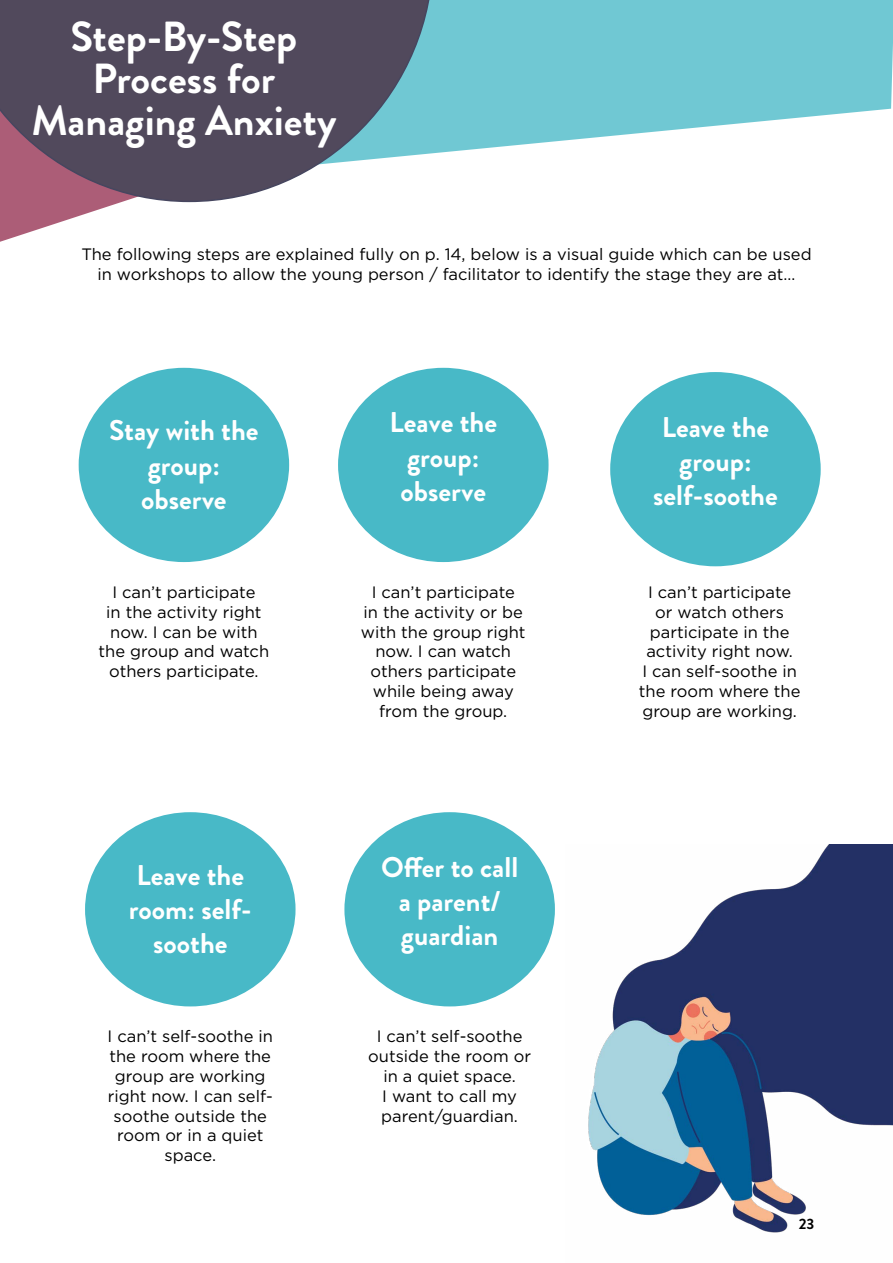
<style>
.page{position:relative;width:893px;height:1263px;background:#fff}
.page>*{position:absolute;margin:0;border:0;box-sizing:border-box;transform-origin:0 0}
.t1{font:700 42px/42px "Brandon Grotesque";color:#fff;text-align:center}
.t2{font:700 28.5px/34.2px "Brandon Grotesque";color:#fff;text-align:center}
.t3{font:16.5px/19.8px "Gotham";color:#000;text-align:center}
.t4{font:700 15px "Brandon Grotesque";color:#000}
</style>
<div class="page">
<svg style="left:434px;top:0;width:459px;height:154px;background:#84cfd9"></svg>
<svg style="left:0;top:202px;width:196px;height:40px"></svg>
<svg style="left:0;top:0;width:434px;height:202px;background:#656071"></svg>
<div style="left:79px;top:368px;width:210px;height:194px;background:#48b9c7;border-radius:50%"></div>
<div style="left:338px;top:368px;width:211px;height:194px;background:#48b9c7;border-radius:50%"></div>
<div style="left:610px;top:372px;width:211px;height:194px;background:#48b9c7;border-radius:50%"></div>
<div style="left:85px;top:812px;width:211px;height:194px;background:#48b9c7;border-radius:50%"></div>
<div style="left:344px;top:812px;width:211px;height:194px;background:#48b9c7;border-radius:50%"></div>
<img style="left:588px;top:844px;width:305px;height:389px">
<h1 class="t1" style="left:31px;top:16px;width:307px">Step-By-Step<br>Process for<br>Managing Anxiety</h1>
<p class="t3" style="left:81px;top:244px;width:732px">The following steps are explained fully on p. 14, below is a visual guide which can be used in workshops to allow the young person / facilitator to identify the stage they are at…</p>
<h2 class="t2" style="left:109px;top:414px;width:151px">Stay with the group: observe</h2>
<h2 class="t2" style="left:390px;top:406px;width:109px">Leave the group: observe</h2>
<h2 class="t2" style="left:653px;top:410px;width:126px">Leave the group: self-soothe</h2>
<p class="t3" style="left:99px;top:582px;width:172px">I can’t participate<br>in the activity right now. I can be with the group and watch others participate.</p>
<p class="t3" style="left:361px;top:582px;width:166px">I can’t participate<br>in the activity or be with the group right now. I can watch others participate while being away from the group.</p>
<p class="t3" style="left:639px;top:582px;width:163px">I can’t participate or watch others participate in the activity right now.<br>I can self-soothe in the room where the group are working.</p>
<h2 class="t2" style="left:129px;top:858px;width:124px">Leave the room: self&shy;soothe</h2>
<h2 class="t2" style="left:381px;top:850px;width:139px">Offer to call a parent/ guardian</h2>
<p class="t3" style="left:108px;top:1026px;width:167px">I can’t self-soothe in the room where the group are working right now. I can self&shy;soothe outside the room or in a quiet space.</p>
<p class="t3" style="left:368px;top:1026px;width:164px">I can’t self-soothe outside the room or in a quiet space.<br>I want to call my parent/guardian.</p>
<p class="t4" style="left:799px;top:1213px;width:17px">23</p>
</div>
